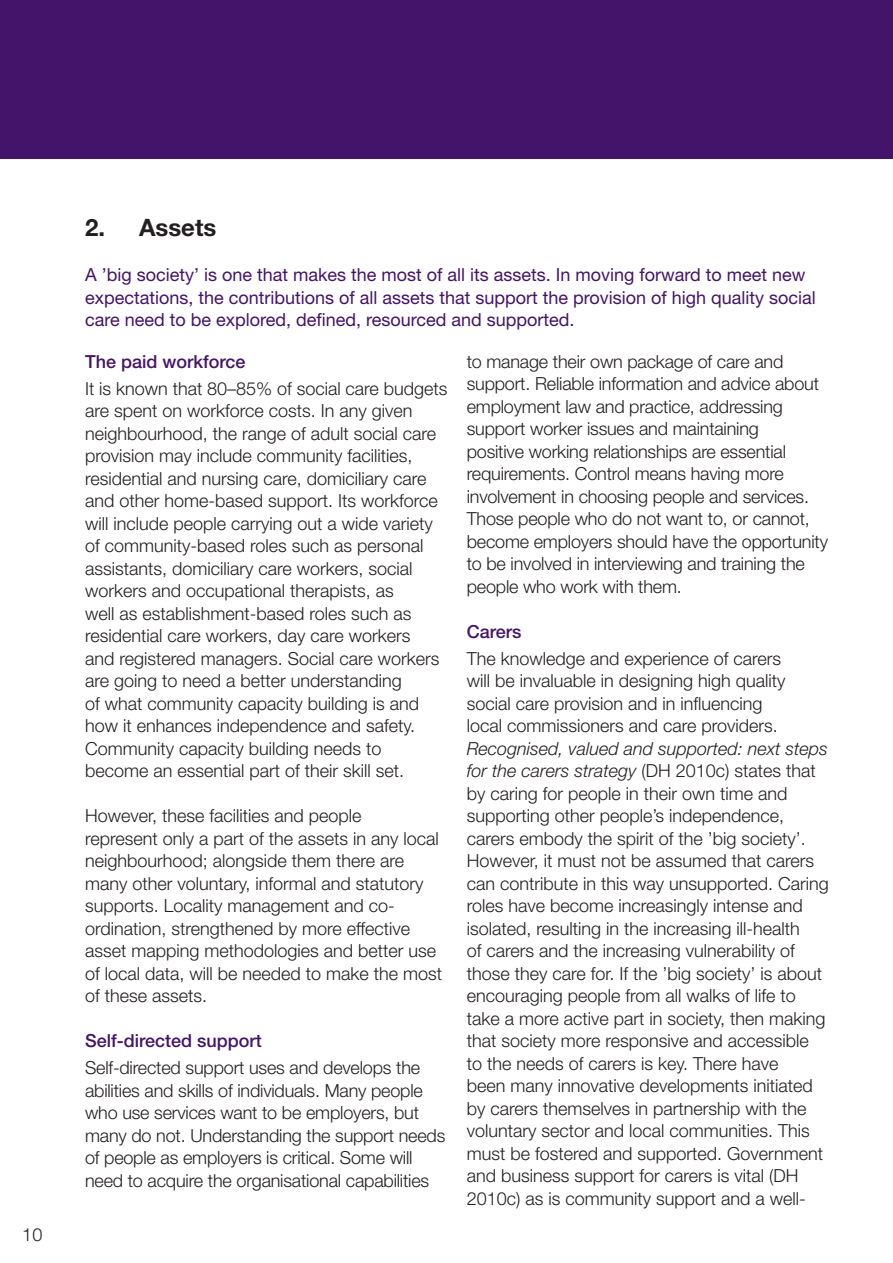
<style>
.page{position:relative;width:893px;height:1263px;background:#fff}
.page>*{position:absolute;margin:0;border:0;box-sizing:border-box;transform-origin:0 0}
.Paragraph_Style_4{font:700 24px "Helvetica Neue LT Std";color:#231f20}
.t1{font:300 18px/22.5px "Helvetica Neue LT Std";color:#231f20}
.t2{font:18px/22.5px "Helvetica Neue LT Std";color:#44146b}
.t3{font:500 18px "Helvetica Neue LT Std";color:#44146b}
.s1{font-style:italic}
</style>
<div class="page">
<div style="left:0;top:0;width:893px;height:159px;background:#44146b"></div>
<p class="t1" style="left:22px;top:1223px;width:22px">10</p>
<p class="Paragraph_Style_4" style="left:85px;top:213px;width:133px">2. Assets</p>
<p class="t2" style="left:85px;top:263px;width:732px">A ’big society’ is one that makes the most of all its assets. In moving forward to meet new expectations, the contributions of all assets that support the provision of high quality social care need to be explored, defined, resourced and supported.</p>
<p class="t3" style="left:85px;top:351px;width:162px">The paid workforce</p>
<p class="t1" style="left:85px;top:377px;width:364px">It is known that 80–85% of social care budgets are spent on workforce costs. In any given neighbourhood, the range of adult social care provision may include community facilities, residential and nursing care, domiciliary care and other home-based support. Its workforce will include people carrying out a wide variety of community-based roles such as personal assistants, domiciliary care workers, social workers and occupational therapists, as<br>well as establishment-based roles such as residential care workers, day care workers<br>and registered managers. Social care workers are going to need a better understanding<br>of what community capacity building is and how it enhances independence and safety.<br>Community capacity building needs to become an essential part of their skill set.</p>
<p class="t1" style="left:85px;top:804px;width:359px">However, these facilities and people<br>represent only a part of the assets in any local neighbourhood; alongside them there are many other voluntary, informal and statutory supports. Locality management and co&shy;ordination, strengthened by more effective asset mapping methodologies and better use of local data, will be needed to make the most of these assets.</p>
<p class="t3" style="left:85px;top:1030px;width:178px">Self-directed support</p>
<p class="t1" style="left:85px;top:1056px;width:362px">Self-directed support uses and develops the abilities and skills of individuals. Many people who use services want to be employers, but many do not. Understanding the support needs of people as employers is critical. Some will need to acquire the organisational capabilities</p>
<p class="t1" style="left:467px;top:350px;width:363px">to manage their own package of care and support. Reliable information and advice about employment law and practice, addressing support worker issues and maintaining<br>positive working relationships are essential requirements. Control means having more involvement in choosing people and services.<br>Those people who do not want to, or cannot, become employers should have the opportunity to be involved in interviewing and training the people who work with them.</p>
<p class="t3" style="left:467px;top:621px;width:56px">Carers</p>
<p class="t1" style="left:467px;top:647px;width:364px">The knowledge and experience of carers<br>will be invaluable in designing high quality social care provision and in influencing<br>local commissioners and care providers.<br><span class="s1">Recognised, valued and supported: next steps for the carers strategy</span> (DH 2010c) states that by caring for people in their own time and supporting other people’s independence, carers embody the spirit of the ’big society’.<br>However, it must not be assumed that carers can contribute in this way unsupported. Caring roles have become increasingly intense and isolated, resulting in the increasing ill-health<br>of carers and the increasing vulnerability of those they care for. If the ’big society’ is about encouraging people from all walks of life to take a more active part in society, then making that society more responsive and accessible<br>to the needs of carers is key. There have<br>been many innovative developments initiated by carers themselves in partnership with the voluntary sector and local communities. This must be fostered and supported. Government and business support for carers is vital (DH 2010c) as is community support and a well-</p>
</div>
